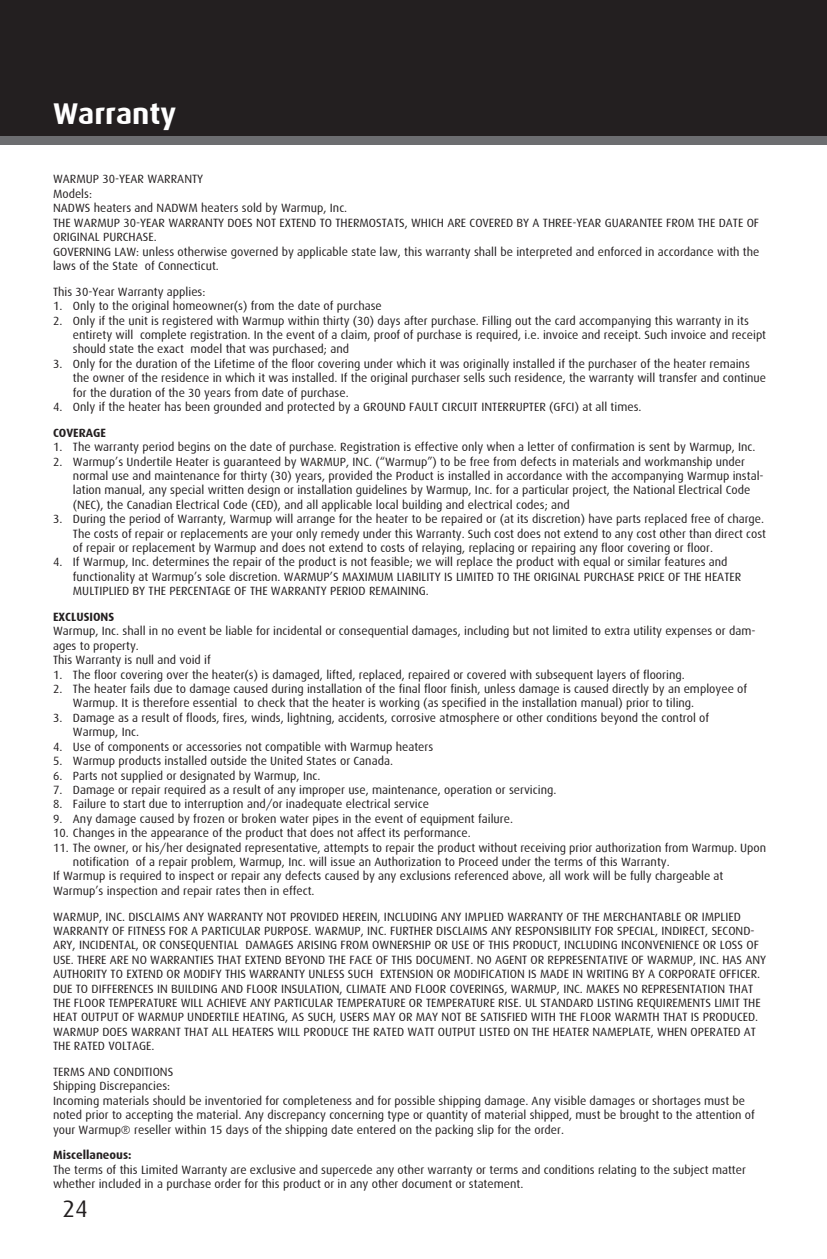
<style>
.page{position:relative;width:827px;height:1259px;background:#fff}
.page>*{position:absolute;margin:0;border:0;box-sizing:border-box;transform-origin:0 0}
.t1{font:700 30px "Dax";color:#fff}
.t2{font:24px "Dax";color:#231f20}
.t3{font:12px/14.4px "Dax";color:#231f20}
.t4{font:700 12px "Dax";color:#231f20}
</style>
<div class="page">
<div style="left:0;top:0;width:826px;height:144px;background:#6c6d70"></div>
<div style="left:0;top:0;width:826px;height:136px;background:#231f20"></div>
<p class="t1" style="left:53px;top:97px;width:124px">Warranty</p>
<p class="t3" style="left:53px;top:172px;width:151px">WARMUP 30-YEAR WARRANTY</p>
<p class="t3" style="left:53px;top:186px;width:40px">Models:</p>
<p class="t3" style="left:53px;top:201px;width:295px">NADWS heaters and NADWM heaters sold by Warmup, Inc.</p>
<p class="t3" style="left:53px;top:215px;width:707px">THE WARMUP 30-YEAR WARRANTY DOES NOT EXTEND TO THERMOSTATS, WHICH ARE COVERED BY A THREE-YEAR GUARANTEE FROM THE DATE OF<br>ORIGINAL PURCHASE.</p>
<p class="t3" style="left:53px;top:244px;width:707px">GOVERNING LAW: unless otherwise governed by applicable state law, this warranty shall be interpreted and enforced in accordance with the laws of the State of Connecticut.</p>
<p class="t3" style="left:53px;top:284px;width:154px">This 30-Year Warranty applies:</p>
<p class="t3" style="left:53px;top:299px;width:330px">1. Only to the original homeowner(s) from the date of purchase</p>
<p class="t3" style="left:73px;top:313px;width:694px;text-indent:-20px">2. Only if the unit is registered with Warmup within thirty (30) days after purchase. Filling out the card accompanying this warranty in its entirety will complete registration. In the event of a claim, proof of purchase is required, i.e. invoice and receipt. Such invoice and receipt should state the exact model that was purchased; and</p>
<p class="t3" style="left:73px;top:356px;width:694px;text-indent:-20px">3. Only for the duration of the Lifetime of the floor covering under which it was originally installed if the purchaser of the heater remains the owner of the residence in which it was installed. If the original purchaser sells such residence, the warranty will transfer and continue for the duration of the 30 years from date of purchase.</p>
<p class="t3" style="left:53px;top:399px;width:589px">4. Only if the heater has been grounded and protected by a GROUND FAULT CIRCUIT INTERRUPTER (GFCI) at all times.</p>
<p class="t4" style="left:53px;top:425px;width:55px">COVERAGE</p>
<p class="t3" style="left:53px;top:440px;width:703px">1. The warranty period begins on the date of purchase. Registration is effective only when a letter of confirmation is sent by Warmup, Inc.</p>
<p class="t3" style="left:73px;top:454px;width:691px;text-indent:-20px">2. Warmup’s Undertile Heater is guaranteed by WARMUP, INC. (“Warmup”) to be free from defects in materials and workmanship under normal use and maintenance for thirty (30) years, provided the Product is installed in accordance with the accompanying Warmup instal&shy;lation manual, any special written design or installation guidelines by Warmup, Inc. for a particular project, the National Electrical Code (NEC), the Canadian Electrical Code (CED), and all applicable local building and electrical codes; and</p>
<p class="t3" style="left:73px;top:512px;width:694px;text-indent:-20px">3. During the period of Warranty, Warmup will arrange for the heater to be repaired or (at its discretion) have parts replaced free of charge.<br>The costs of repair or replacements are your only remedy under this Warranty. Such cost does not extend to any cost other than direct cost of repair or replacement by Warmup and does not extend to costs of relaying, replacing or repairing any floor covering or floor.</p>
<p class="t3" style="left:73px;top:555px;width:669px;text-indent:-20px">4. If Warmup, Inc. determines the repair of the product is not feasible; we will replace the product with equal or similar features and functionality at Warmup’s sole discretion. WARMUP’S MAXIMUM LIABILITY IS LIMITED TO THE ORIGINAL PURCHASE PRICE OF THE HEATER<br>MULTIPLIED BY THE PERCENTAGE OF THE WARRANTY PERIOD REMAINING.</p>
<p class="t4" style="left:53px;top:610px;width:63px">EXCLUSIONS</p>
<p class="t3" style="left:53px;top:624px;width:703px">Warmup, Inc. shall in no event be liable for incidental or consequential damages, including but not limited to extra utility expenses or dam&shy;ages to property.</p>
<p class="t3" style="left:53px;top:653px;width:159px">This Warranty is null and void if</p>
<p class="t3" style="left:53px;top:667px;width:632px">1. The floor covering over the heater(s) is damaged, lifted, replaced, repaired or covered with subsequent layers of flooring.</p>
<p class="t3" style="left:73px;top:681px;width:675px;text-indent:-20px">2. The heater fails due to damage caused during installation of the final floor finish, unless damage is caused directly by an employee of<br>Warmup. It is therefore essential to check that the heater is working (as specified in the installation manual) prior to tiling.</p>
<p class="t3" style="left:73px;top:710px;width:637px;text-indent:-20px">3. Damage as a result of floods, fires, winds, lightning, accidents, corrosive atmosphere or other conditions beyond the control of<br>Warmup, Inc.</p>
<p class="t3" style="left:53px;top:739px;width:381px">4. Use of components or accessories not compatible with Warmup heaters</p>
<p class="t3" style="left:53px;top:753px;width:341px">5. Warmup products installed outside the United States or Canada.</p>
<p class="t3" style="left:53px;top:768px;width:269px">6. Parts not supplied or designated by Warmup, Inc.</p>
<p class="t3" style="left:53px;top:782px;width:504px">7. Damage or repair required as a result of any improper use, maintenance, operation or servicing.</p>
<p class="t3" style="left:53px;top:797px;width:377px">8. Failure to start due to interruption and/or inadequate electrical service</p>
<p class="t3" style="left:53px;top:811px;width:461px">9. Any damage caused by frozen or broken water pipes in the event of equipment failure.</p>
<p class="t3" style="left:53px;top:825px;width:419px">10. Changes in the appearance of the product that does not affect its performance.</p>
<p class="t3" style="left:73px;top:840px;width:694px;text-indent:-20px">11. The owner, or his/her designated representative, attempts to repair the product without receiving prior authorization from Warmup. Upon notification of a repair problem, Warmup, Inc. will issue an Authorization to Proceed under the terms of this Warranty.</p>
<p class="t3" style="left:53px;top:869px;width:671px">If Warmup is required to inspect or repair any defects caused by any exclusions referenced above, all work will be fully chargeable at<br>Warmup’s inspection and repair rates then in effect.</p>
<p class="t3" style="left:53px;top:909px;width:714px">WARMUP, INC. DISCLAIMS ANY WARRANTY NOT PROVIDED HEREIN, INCLUDING ANY IMPLIED WARRANTY OF THE MERCHANTABLE OR IMPLIED WARRANTY OF FITNESS FOR A PARTICULAR PURPOSE. WARMUP, INC. FURTHER DISCLAIMS ANY RESPONSIBILITY FOR SPECIAL, INDIRECT, SECOND-ARY, INCIDENTAL, OR CONSEQUENTIAL DAMAGES ARISING FROM OWNERSHIP OR USE OF THIS PRODUCT, INCLUDING INCONVENIENCE OR LOSS OF USE. THERE ARE NO WARRANTIES THAT EXTEND BEYOND THE FACE OF THIS DOCUMENT. NO AGENT OR REPRESENTATIVE OF WARMUP, INC. HAS ANY AUTHORITY TO EXTEND OR MODIFY THIS WARRANTY UNLESS SUCH EXTENSION OR MODIFICATION IS MADE IN WRITING BY A CORPORATE OFFICER.</p>
<p class="t3" style="left:53px;top:981px;width:708px">DUE TO DIFFERENCES IN BUILDING AND FLOOR INSULATION, CLIMATE AND FLOOR COVERINGS, WARMUP, INC. MAKES NO REPRESENTATION THAT THE FLOOR TEMPERATURE WILL ACHIEVE ANY PARTICULAR TEMPERATURE OR TEMPERATURE RISE. UL STANDARD LISTING REQUIREMENTS LIMIT THE HEAT OUTPUT OF WARMUP UNDERTILE HEATING, AS SUCH, USERS MAY OR MAY NOT BE SATISFIED WITH THE FLOOR WARMTH THAT IS PRODUCED.<br>WARMUP DOES WARRANT THAT ALL HEATERS WILL PRODUCE THE RATED WATT OUTPUT LISTED ON THE HEATER NAMEPLATE, WHEN OPERATED AT THE RATED VOLTAGE.</p>
<p class="t3" style="left:53px;top:1064px;width:122px">TERMS AND CONDITIONS</p>
<p class="t3" style="left:53px;top:1078px;width:119px">Shipping Discrepancies:</p>
<p class="t3" style="left:53px;top:1093px;width:703px">Incoming materials should be inventoried for completeness and for possible shipping damage. Any visible damages or shortages must be noted prior to accepting the material. Any discrepancy concerning type or quantity of material shipped, must be brought to the attention of your Warmup® reseller within 15 days of the shipping date entered on the packing slip for the order.</p>
<p class="t4" style="left:53px;top:1148px;width:80px">Miscellaneous:</p>
<p class="t3" style="left:53px;top:1162px;width:694px">The terms of this Limited Warranty are exclusive and supercede any other warranty or terms and conditions relating to the subject matter whether included in a purchase order for this product or in any other document or statement.</p>
<h2 class="t2" style="left:62px;top:1194px;width:27px">24</h2>
</div>
